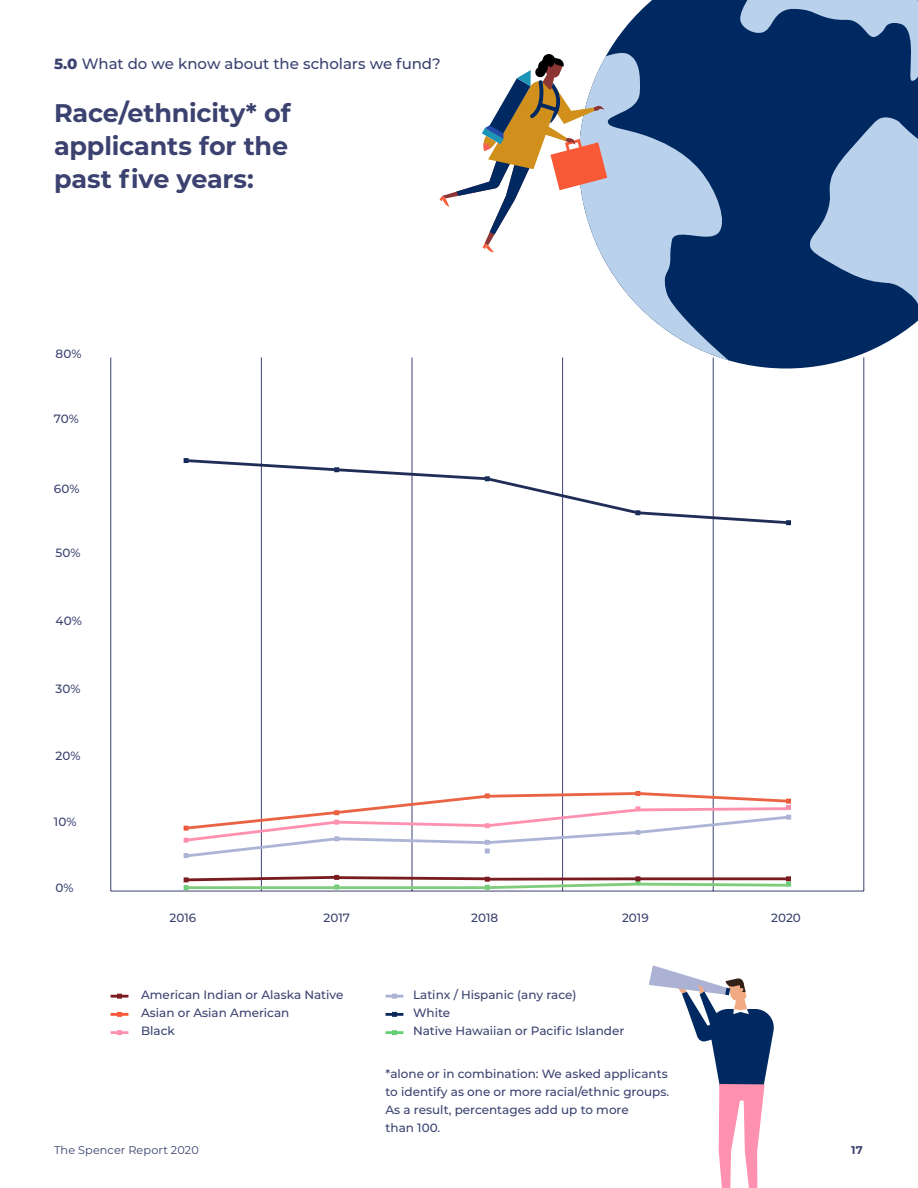
<style>
.page{position:relative;width:918px;height:1188px;background:#fff}
.page>*{position:absolute;margin:0;border:0;box-sizing:border-box;transform-origin:0 0}
.t1{font:700 25.5px/33px "Montserrat";letter-spacing:-.01em;color:#3b4270;text-align:justify}
.t2{font:500 15px "Montserrat";letter-spacing:-.005em;color:#3b4270}
.t3{font:500 12px/18px "Montserrat";color:#3b4270}
.t4{font:11.25px "Montserrat";letter-spacing:.01em;color:#3b4270}
.t5{font:700 11.25px "Montserrat";color:#3b4270}
.s1{font-weight:800}
</style>
<div class="page">
<hr style="left:111px;top:891px;width:753px;height:1px;background:#3b4270">
<hr style="left:111px;top:358px;width:1px;height:533px;background:#3b4270">
<hr style="left:261px;top:358px;width:1px;height:533px;background:#3b4270">
<hr style="left:412px;top:358px;width:1px;height:533px;background:#3b4270">
<hr style="left:562px;top:358px;width:1px;height:533px;background:#3b4270">
<hr style="left:713px;top:358px;width:1px;height:533px;background:#3b4270">
<hr style="left:864px;top:358px;width:1px;height:533px;background:#3b4270">
<hr style="left:386px;top:995px;width:17px;height:3px;background:#abb2d4">
<hr style="left:111px;top:995px;width:17px;height:3px;background:#7a1c1f">
<hr style="left:111px;top:1013px;width:17px;height:3px;background:#fa5938">
<hr style="left:386px;top:1013px;width:17px;height:3px;background:#0d295c">
<hr style="left:111px;top:1031px;width:17px;height:3px;background:#ff91b0">
<hr style="left:386px;top:1031px;width:17px;height:3px;background:#63d173">
<svg style="left:608px;top:0;width:310px;height:369px;background:#1d4173"></svg>
<svg style="left:685px;top:0;width:233px;height:82px;background:#2c5182"></svg>
<svg style="left:807px;top:117px;width:111px;height:199px;background:#708eb4"></svg>
<svg style="left:600px;top:52px;width:129px;height:308px;background:#718db0"></svg>
<svg style="left:439px;top:53px;width:168px;height:200px"></svg>
<svg style="left:649px;top:965px;width:125px;height:223px"></svg>
<svg style="left:183px;top:791px;width:609px;height:68px"></svg>
<svg style="left:183px;top:874px;width:608px;height:16px"></svg>
<svg style="left:183px;top:458px;width:608px;height:68px"></svg>
<p class="t2" style="left:54px;top:53px;width:388px"><span class="s1">5.0</span> What do we know about the scholars we fund?</p>
<h1 class="t1" style="left:54px;top:96px;width:238px">Race/ethnicity* of applicants for the past five years:</h1>
<p class="t3" style="left:56px;top:344px;width:27px">80%</p>
<p class="t3" style="left:54px;top:409px;width:27px">70%</p>
<p class="t3" style="left:54px;top:479px;width:27px">60%</p>
<p class="t3" style="left:56px;top:543px;width:27px">50%</p>
<p class="t3" style="left:56px;top:611px;width:28px">40%</p>
<p class="t3" style="left:56px;top:680px;width:26px">30%</p>
<p class="t3" style="left:56px;top:747px;width:26px">20%</p>
<p class="t3" style="left:54px;top:813px;width:24px">10%</p>
<p class="t3" style="left:56px;top:878px;width:20px">0%</p>
<p class="t3" style="left:170px;top:908px;width:28px">2016</p>
<p class="t3" style="left:324px;top:908px;width:28px">2017</p>
<p class="t3" style="left:471px;top:908px;width:28px">2018</p>
<p class="t3" style="left:622px;top:908px;width:28px">2019</p>
<p class="t3" style="left:771px;top:908px;width:31px">2020</p>
<p class="t3" style="left:141px;top:986px;width:204px">American Indian or Alaska Native<br>Asian or Asian American<br>Black</p>
<p class="t3" style="left:413px;top:986px;width:213px">Latinx / Hispanic (any race)<br>White<br>Native Hawaiian or Pacific Islander</p>
<p class="t3" style="left:386px;top:1065px;width:285px">*alone or in combination: We asked applicants to identify as one or more racial/ethnic groups.<br>As a result, percentages add up to more<br>than 100.</p>
<p class="t4" style="left:54px;top:1142px;width:146px">The Spencer Report 2020</p>
<p class="t5" style="left:851px;top:1142px;width:13px">17</p>
</div>
